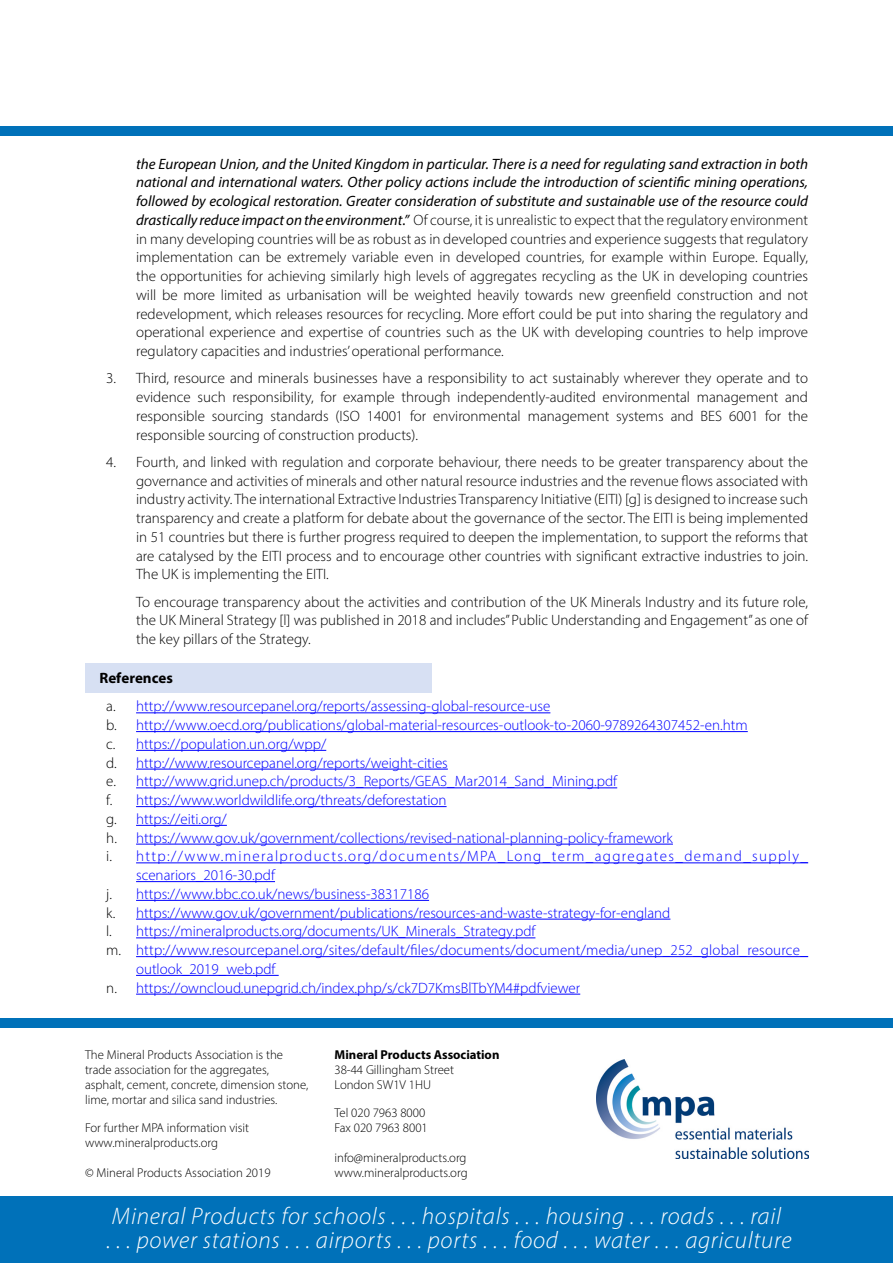
<style>
.page{position:relative;width:893px;height:1263px;background:#fff}
.page>*{position:absolute;margin:0;border:0;box-sizing:border-box;transform-origin:0 0}
.t1{font:italic 300 24px/24px "Myriad Pro";letter-spacing:.03em;color:#fff}
.t2{font:300 15px/18.8px "Myriad Pro";color:#000;text-align:justify}
.t3{font:300 15px/28px "Myriad Pro";color:#00f}
.t4{font:300 15px "Myriad Pro";letter-spacing:.09em;color:#00f}
.t5{font:300 12.9px/15px "Myriad Pro";color:#000}
.t6{font:700 12.9px "Myriad Pro";color:#000}
.s1{font-weight:400;font-style:italic}
.s2{font-weight:700;color:#000}
.s3{color:#000}
</style>
<div class="page">
<div style="left:0;top:126px;width:893px;height:10px;background:#0071b9"></div>
<div style="left:0;top:1018px;width:893px;height:10px;background:#0071b9"></div>
<img style="left:597px;top:1060px;width:211px;height:99px">
<div style="left:0;top:1196px;width:893px;height:67px;background:#0071b9"></div>
<hr style="left:136px;top:712px;width:414px;height:1px;background:#00f">
<hr style="left:136px;top:731px;width:612px;height:1px;background:#00f">
<hr style="left:136px;top:750px;width:190px;height:1px;background:#00f">
<hr style="left:136px;top:769px;width:312px;height:1px;background:#00f">
<hr style="left:136px;top:787px;width:481px;height:1px;background:#00f">
<hr style="left:136px;top:806px;width:311px;height:1px;background:#00f">
<hr style="left:136px;top:825px;width:91px;height:1px;background:#00f">
<hr style="left:136px;top:844px;width:537px;height:1px;background:#00f">
<hr style="left:136px;top:862px;width:672px;height:1px;background:#00f">
<hr style="left:136px;top:881px;width:139px;height:1px;background:#00f">
<hr style="left:136px;top:900px;width:293px;height:1px;background:#00f">
<hr style="left:136px;top:919px;width:534px;height:1px;background:#00f">
<hr style="left:136px;top:937px;width:399px;height:1px;background:#00f">
<hr style="left:136px;top:956px;width:672px;height:1px;background:#00f">
<hr style="left:136px;top:975px;width:143px;height:1px;background:#00f">
<hr style="left:136px;top:994px;width:444px;height:1px;background:#00f">
<div style="left:85px;top:663px;width:347px;height:30px;background:#d7e0f3"></div>
<p class="t2" style="left:136px;top:154px;width:674px"><span class="s1">the European Union, and the United Kingdom in particular. There is a need for regulating sand extraction in both national and international waters. Other policy actions include the introduction of scientific mining operations, followed by ecological restoration. Greater consideration of substitute and sustainable use of the resource could drastically reduce impact on the environment.”</span> Of course, it is unrealistic to expect that the regulatory environment in many developing countries will be as robust as in developed countries and experience suggests that regulatory implementation can be extremely variable even in developed countries, for example within Europe. Equally, the opportunities for achieving similarly high levels of aggregates recycling as the UK in developing countries will be more limited as urbanisation will be weighted heavily towards new greenfield construction and not redevelopment, which releases resources for recycling. More effort could be put into sharing the regulatory and operational experience and expertise of countries such as the UK with developing countries to help improve regulatory capacities and industries’ operational performance.</p>
<p class="t2" style="left:136px;top:369px;width:674px;text-indent:-30px">3. Third, resource and minerals businesses have a responsibility to act sustainably wherever they operate and to evidence such responsibility, for example through independently-audited environmental management and responsible sourcing standards (ISO 14001 for environmental management systems and BES 6001 for the responsible sourcing of construction products).</p>
<p class="t2" style="left:136px;top:452px;width:674px;text-indent:-30px">4. Fourth, and linked with regulation and corporate behaviour, there needs to be greater transparency about the governance and activities of minerals and other natural resource industries and the revenue flows associated with industry activity. The international Extractive Industries Transparency Initiative (EITI) [g] is designed to increase such transparency and create a platform for debate about the governance of the sector. The EITI is being implemented in 51 countries but there is further progress required to deepen the implementation, to support the reforms that are catalysed by the EITI process and to encourage other countries with significant extractive industries to join.<br>The UK is implementing the EITI.</p>
<p class="t2" style="left:136px;top:592px;width:674px">To encourage transparency about the activities and contribution of the UK Minerals Industry and its future role, the UK Mineral Strategy [l] was published in 2018 and includes” Public Understanding and Engagement” as one of the key pillars of the Strategy.</p>
<p class="t3" style="left:106px;top:664px;width:446px;text-indent:-7px"><span class="s2">References<br></span><span class="s3">a.</span> http://www.resourcepanel.org/reports/assessing-global-resource-use</p>
<p class="t3" style="left:106px;top:711px;width:643px"><span class="s3">b.</span> http://www.oecd.org/publications/global-material-resources-outlook-to-2060-9789264307452-en.htm</p>
<p class="t3" style="left:106px;top:730px;width:221px"><span class="s3">c.</span> https://population.un.org/wpp/</p>
<p class="t3" style="left:106px;top:748px;width:343px"><span class="s3">d.</span> http://www.resourcepanel.org/reports/weight-cities</p>
<p class="t3" style="left:106px;top:767px;width:512px"><span class="s3">e.</span> http://www.grid.unep.ch/products/3_Reports/GEAS_Mar2014_Sand_Mining.pdf</p>
<p class="t3" style="left:106px;top:786px;width:342px"><span class="s3">f.</span> https://www.worldwildlife.org/threats/deforestation</p>
<p class="t3" style="left:106px;top:805px;width:122px"><span class="s3">g.</span> https://eiti.org/</p>
<p class="t3" style="left:106px;top:823px;width:568px"><span class="s3">h.</span> https://www.gov.uk/government/collections/revised-national-planning-policy-framework</p>
<p class="t4" style="left:106px;top:847px;width:703px"><span class="s3">i.</span> http://www.mineralproducts.org/documents/MPA_Long_term_aggregates_demand_supply_</p>
<p class="t3" style="left:136px;top:861px;width:140px">scenariors_2016-30.pdf</p>
<p class="t3" style="left:106px;top:880px;width:324px"><span class="s3">j.</span> https://www.bbc.co.uk/news/business-38317186</p>
<p class="t3" style="left:106px;top:898px;width:566px"><span class="s3">k.</span> https://www.gov.uk/government/publications/resources-and-waste-strategy-for-england</p>
<p class="t3" style="left:106px;top:917px;width:431px"><span class="s3">l.</span> https://mineralproducts.org/documents/UK_Minerals_Strategy.pdf</p>
<p class="t3" style="left:106px;top:936px;width:703px"><span class="s3">m.</span> http://www.resourcepanel.org/sites/default/files/documents/document/media/unep_252_global_resource_</p>
<p class="t3" style="left:136px;top:955px;width:141px">outlook_2019_web.pdf</p>
<p class="t3" style="left:106px;top:973px;width:475px"><span class="s3">n.</span> https://owncloud.unepgrid.ch/index.php/s/ck7D7KmsBlTbYM4#pdfviewer</p>
<p class="t5" style="left:85px;top:1047px;width:225px">The Mineral Products Association is the trade association for the aggregates, asphalt, cement, concrete, dimension stone, lime, mortar and silica sand industries.</p>
<p class="t5" style="left:85px;top:1120px;width:166px">For further MPA information visit www.mineralproducts.org</p>
<p class="t5" style="left:85px;top:1165px;width:187px">© Mineral Products Association 2019</p>
<p class="t6" style="left:334px;top:1046px;width:166px">Mineral Products Association</p>
<p class="t5" style="left:334px;top:1062px;width:121px">38-44 Gillingham Street<br>London SW1V 1HU</p>
<p class="t5" style="left:334px;top:1105px;width:95px">Tel 020 7963 8000<br>Fax 020 7963 8001</p>
<p class="t5" style="left:334px;top:1150px;width:135px">info@mineralproducts.org www.mineralproducts.org</p>
<h1 class="t1" style="left:106px;top:1204px;width:687px">Mineral Products for schools . . . hospitals . . . housing . . . roads . . . rail<br>. . . power stations . . . airports . . . ports . . . food . . . water . . . agriculture</h1>
</div>
